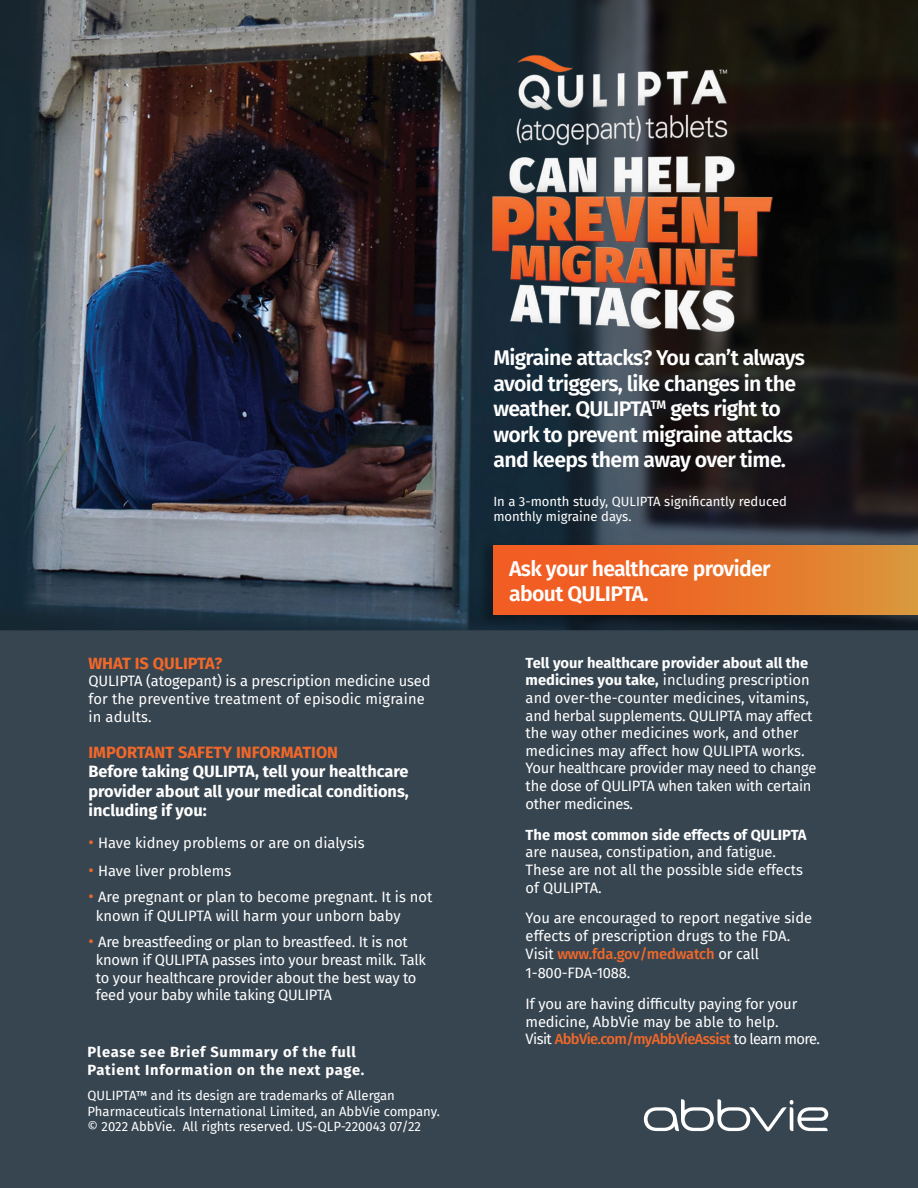
<style>
.page{position:relative;width:918px;height:1188px;background:#fff}
.page>*{position:absolute;margin:0;border:0;box-sizing:border-box;transform-origin:0 0}
.t1{font:600 21.3px/25.5px "Fira Sans";letter-spacing:-.03em;color:#fff}
.t2{font:700 16.35px/19.6px "Fira Sans";color:#fff;text-align:justify}
.t3{font:700 16.35px "Fira Sans";color:#f26829}
.t4{font:14.7px/17.7px "Fira Sans";letter-spacing:-.01em;color:#fff}
.t5{font:700 14.7px/17.7px "Fira Sans";letter-spacing:.05em;color:#fff}
.t6{font:700 14.7px "Fira Sans";color:#fff}
.t7{font:13.05px/15.8px "Fira Sans";color:#fff}
.s1{font-size:16.35px;color:#e76829}
.s2{font-weight:700}
.s3{font-weight:500;color:#f26829}
</style>
<div class="page">
<img style="left:0;top:0;width:918px;height:1188px">
<div style="left:479px;top:541px;width:439px;height:86px;background:#000;opacity:.25"></div>
<div style="left:493px;top:546px;width:425px;height:68px;background:linear-gradient(to right,#f5521d,#dd9137)"></div>
<svg style="left:644px;top:1099px;width:184px;height:32px"></svg>
<img style="left:488px;top:12px;width:394px;height:319px">
<p class="t3" style="left:88px;top:649px;width:135px">WHAT IS QULIPTA?</p>
<p class="t4" style="left:88px;top:672px;width:344px">QULIPTA (atogepant) is a prescription medicine used for the preventive treatment of episodic migraine in adults.</p>
<p class="t3" style="left:88px;top:738px;width:251px">IMPORTANT SAFETY INFORMATION</p>
<p class="t2" style="left:88px;top:761px;width:322px">Before taking QULIPTA, tell your healthcare provider about all your medical conditions, including if you:</p>
<p class="t4" style="left:89px;top:833px;width:278px"><span class="s1">•</span> Have kidney problems or are on dialysis</p>
<p class="t4" style="left:89px;top:861px;width:144px"><span class="s1">•</span> Have liver problems</p>
<p class="t4" style="left:96px;top:886px;width:338px;line-height:19.6px;text-indent:-7px"><span class="s1">•</span> Are pregnant or plan to become pregnant. It is not known if QULIPTA will harm your unborn baby</p>
<p class="t4" style="left:96px;top:933px;width:332px;text-indent:-7px"><span class="s1">•</span> Are breastfeeding or plan to breastfeed. It is not known if QULIPTA passes into your breast milk. Talk to your healthcare provider about the best way to feed your baby while taking QULIPTA</p>
<p class="t5" style="left:88px;top:1042px;width:278px">Please see Brief Summary of the full<br>Patient Information on the next page.</p>
<p class="t7" style="left:88px;top:1087px;width:354px">QULIPTA™ and its design are trademarks of Allergan<br>Pharmaceuticals International Limited, an AbbVie company. © 2022 AbbVie. All rights reserved. US-QLP-220043 07/22</p>
<h1 class="t1" style="left:493px;top:344px;width:313px">Migraine attacks? You can’t always avoid triggers, like changes in the weather. QULIPTA<sup>TM</sup> gets right to work to prevent migraine attacks and keeps them away over time.</h1>
<p class="t7" style="left:493px;top:493px;width:295px">In a 3-month study, QULIPTA significantly reduced monthly migraine days.</p>
<h1 class="t1" style="left:509px;top:554px;width:263px">Ask your healthcare provider about QULIPTA.</h1>
<p class="t4" style="left:526px;top:653px;width:292px"><span class="s2">Tell your healthcare provider about all the medicines you take,</span> including prescription and over-the-counter medicines, vitamins, and herbal supplements. QULIPTA may affect the way other medicines work, and other medicines may affect how QULIPTA works.<br>Your healthcare provider may need to change the dose of QULIPTA when taken with certain other medicines.</p>
<p class="t6" style="left:526px;top:822px;width:282px">The most common side effects of QULIPTA</p>
<p class="t4" style="left:526px;top:843px;width:279px">are nausea, constipation, and fatigue.<br>These are not all the possible side effects of QULIPTA.</p>
<p class="t4" style="left:526px;top:909px;width:288px">You are encouraged to report negative side effects of prescription drugs to the FDA.<br>Visit <span class="s3">www.fda.gov/medwatch</span> or call</p>
<p class="t4" style="left:526px;top:957px;width:273px;line-height:30.8px">1-800-FDA-1088.<br>If you are having difficulty paying for your</p>
<p class="t4" style="left:526px;top:1012px;width:296px">medicine, AbbVie may be able to help.<br>Visit <span class="s3">AbbVie.com/myAbbVieAssist</span> to learn more.</p>
</div>
